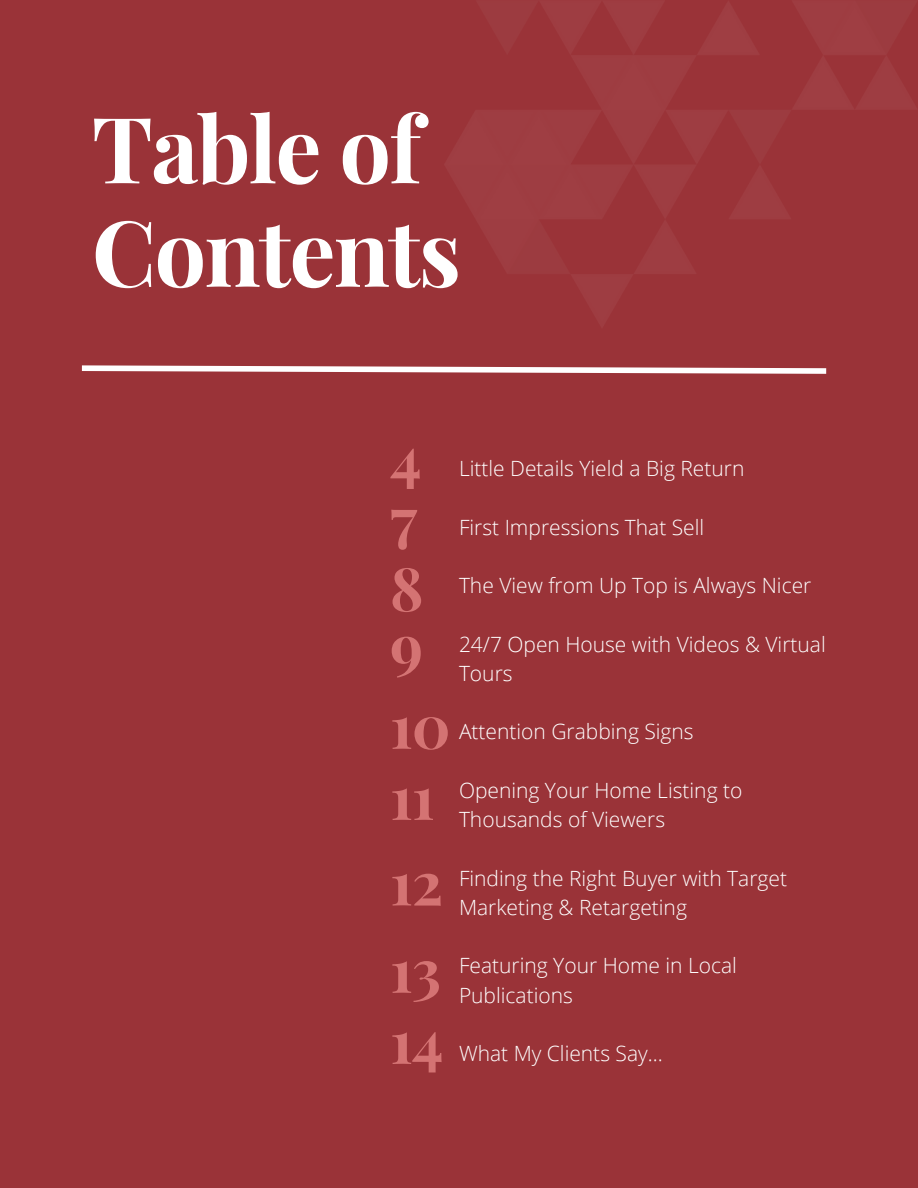
<style>
.page{position:relative;width:918px;height:1188px;background:#9a3338}
.page>*{position:absolute;margin:0;border:0;box-sizing:border-box;transform-origin:0 0}
.t1{font:700 91.5px/103.5px "Playfair Display";letter-spacing:-.02em;color:#fff}
.t2{font:700 60px "Playfair Display";letter-spacing:-.02em;color:#d47373}
.t3{font:300 21px/29.2px "Open Sans";color:#fff}
</style>
<div class="page">
<svg style="left:81px;top:365px;width:746px;height:9px"></svg>
<img style="left:448px;top:8px;width:432px;height:211px">
<p class="t1" style="left:92px;top:94px;width:371px">Table of<br>Contents</p>
<h1 class="t2" style="left:390px;top:416px;width:33px">4</h1>
<p class="t2" style="left:390px;top:476px;width:29px">7</p>
<p class="t2" style="left:390px;top:546px;width:35px">8</p>
<p class="t2" style="left:390px;top:604px;width:35px">9</p>
<p class="t2" style="left:390px;top:684px;width:62px">10</p>
<p class="t2" style="left:390px;top:755px;width:46px">11</p>
<p class="t3" style="left:459px;top:453px;width:287px">Little Details Yield a Big Return</p>
<p class="t3" style="left:459px;top:512px;width:247px">First Impressions That Sell</p>
<p class="t3" style="left:459px;top:570px;width:354px">The View from Up Top is Always Nicer</p>
<p class="t3" style="left:459px;top:629px;width:368px">24/7 Open House with Videos &amp; Virtual<br>Tours</p>
<p class="t3" style="left:459px;top:717px;width:236px">Attention Grabbing Signs</p>
<p class="t3" style="left:459px;top:775px;width:285px">Opening Your Home Listing to<br>Thousands of Viewers</p>
<p class="t2" style="left:390px;top:841px;width:55px">12</p>
<p class="t2" style="left:390px;top:928px;width:53px">13</p>
<p class="t2" style="left:390px;top:999px;width:55px">14</p>
<p class="t3" style="left:459px;top:863px;width:330px">Finding the Right Buyer with Target<br>Marketing &amp; Retargeting</p>
<p class="t3" style="left:459px;top:951px;width:280px">Featuring Your Home in Local<br>Publications</p>
<p class="t3" style="left:459px;top:1038px;width:205px">What My Clients Say…</p>
</div>
